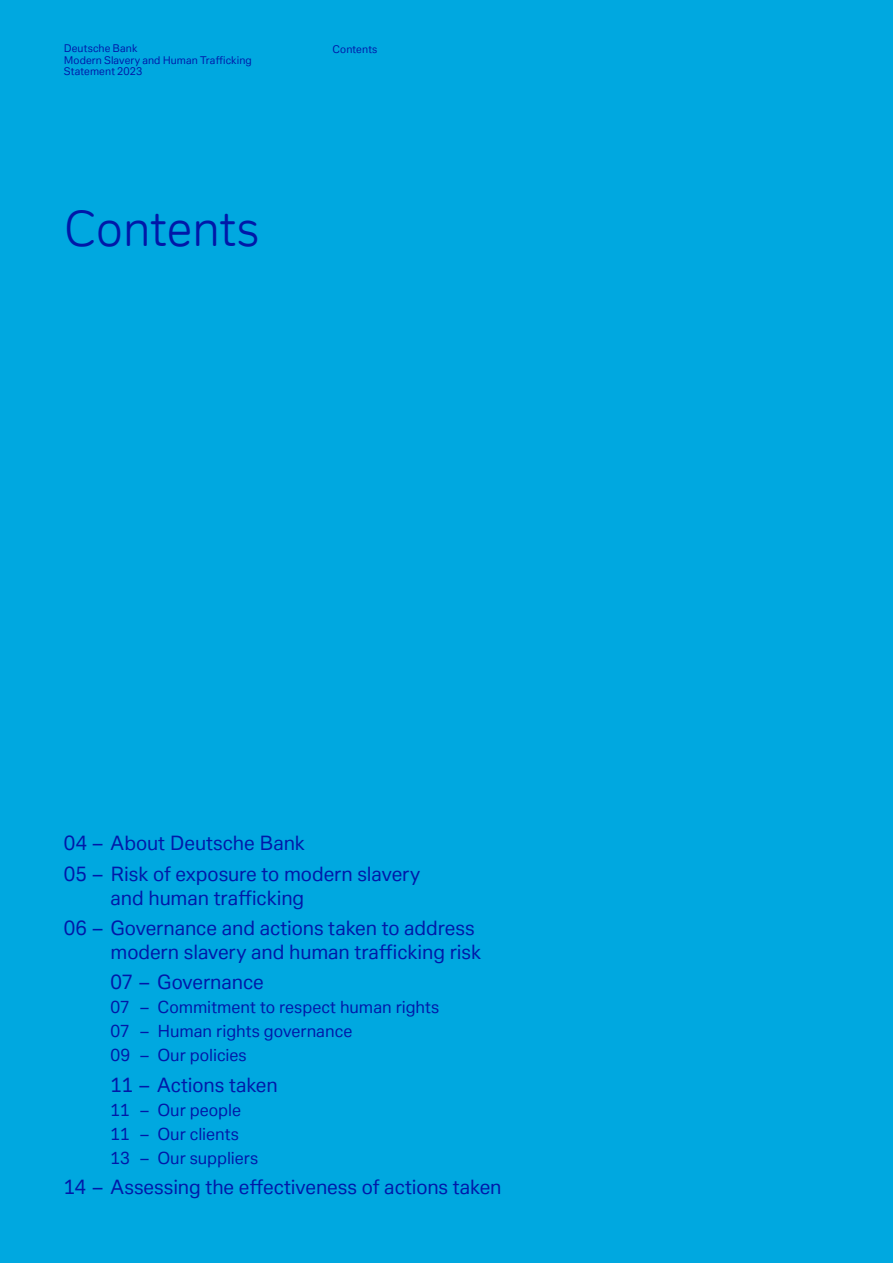
<style>
.page{position:relative;width:893px;height:1263px;background:#00a8e0}
.page>*{position:absolute;margin:0;border:0;box-sizing:border-box;transform-origin:0 0}
.t1{font:48px "Deutsche Bank Display";letter-spacing:-.01em;color:#0018a8}
.t2{font:19.5px/30.5px "Deutsche Bank Text";letter-spacing:-.005em;color:#0018a8}
.t3{font:16.5px/24px "Deutsche Bank Text";color:#0018a8}
.t4{font:10.5px/11.6px "Deutsche Bank Text";letter-spacing:.01em;color:#0018a8}
</style>
<div class="page">
<p class="t4" style="left:64px;top:42px;width:190px">Deutsche Bank<br>Modern Slavery and Human Trafficking<br>Statement 2023</p>
<p class="t4" style="left:333px;top:43px;width:46px">Contents</p>
<h1 class="t1" style="left:64px;top:198px;width:197px">Contents</h1>
<p class="t2" style="left:64px;top:828px;width:358px">04 – About Deutsche Bank<br>05 – Risk of exposure to modern slavery</p>
<p class="t2" style="left:64px;top:882px;width:412px;text-indent:47px">and human trafficking<br>06 – Governance and actions taken to address</p>
<p class="t2" style="left:111px;top:936px;width:372px">modern slavery and human trafficking risk<br>07 – Governance</p>
<p class="t3" style="left:111px;top:995px;width:330px">07 – Commitment to respect human rights<br>07 – Human rights governance<br>09 – Our policies</p>
<p class="t2" style="left:111px;top:1069px;width:169px">11 – Actions taken</p>
<p class="t3" style="left:111px;top:1097px;width:149px">11 – Our people<br>11 – Our clients<br>13 – Our suppliers</p>
<p class="t2" style="left:64px;top:1171px;width:439px">14 – Assessing the effectiveness of actions taken</p>
</div>
